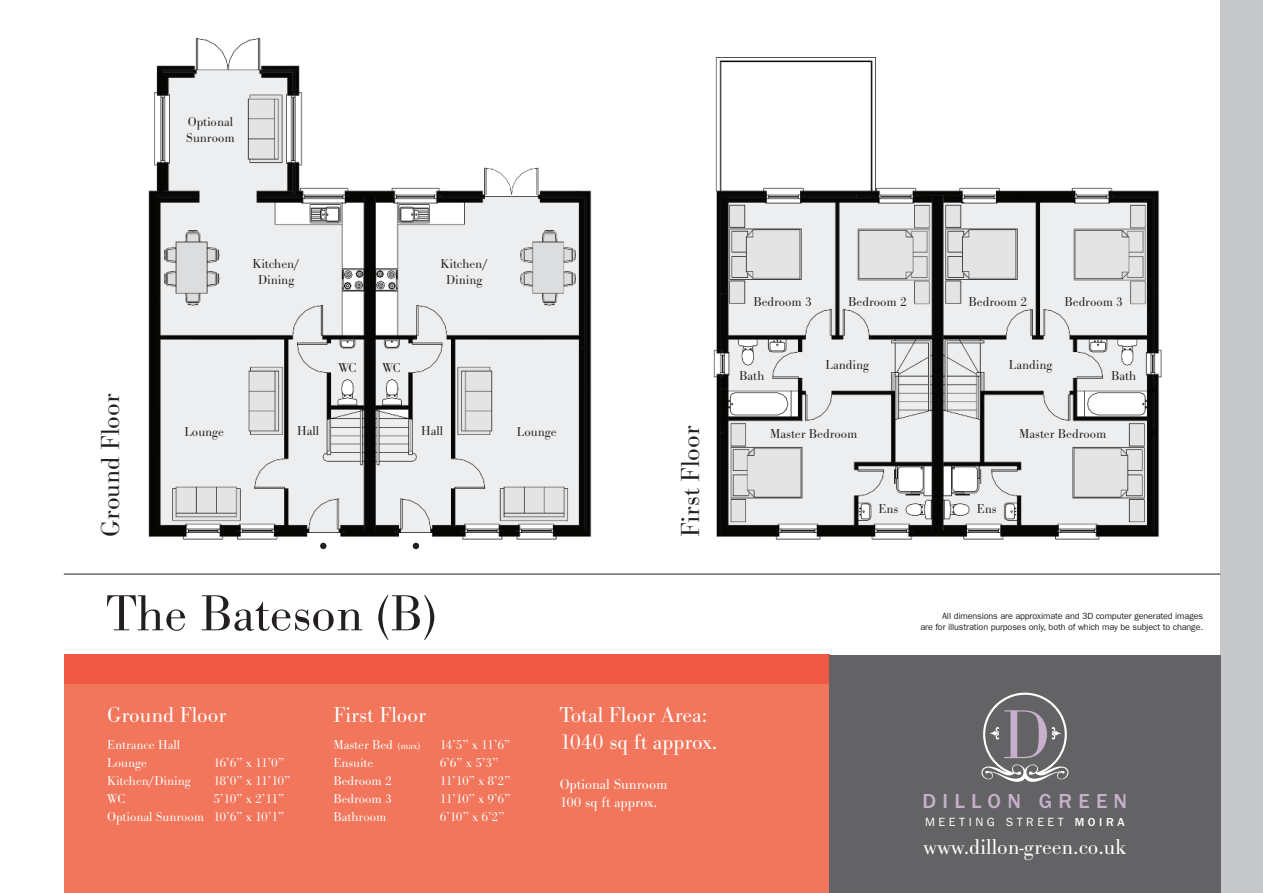
<style>
.page{position:relative;width:1263px;height:893px;background:#fff}
.page>*{position:absolute;margin:0;border:0;box-sizing:border-box;transform-origin:0 0}
.t1{font:52.5px "Bodoni Ant T Ligh";color:#231f20}
.t2{font:27px "Bodoni Ant T Ligh";color:#231f20}
.t3{font:22.5px/27px "Bodoni Ant T Ligh";color:#fff}
.t4{font:500 21px "Franklin Gothic";letter-spacing:.3em;color:#c6b0cb}
.t5{font:15px/18px "Bodoni Ant T Ligh";color:#fff}
.t6{font:13.5px/18px "Bodoni Ant T Ligh";color:#fff}
.t7{font:13.5px/16.2px "Bodoni Ant T Ligh";color:#231f20;text-align:center}
.t8{font:12px "Franklin Gothic";letter-spacing:.3em;color:#fff}
.t9{font:9px/10.8px "Franklin Gothic";letter-spacing:-.015em;color:#231f20;text-align:right}
.s1{font-size:10.5px}
.s2{font-weight:500}
</style>
<div class="page">
<div style="left:64px;top:655px;width:765px;height:238px;background:#ef5944"></div>
<div style="left:64px;top:685px;width:765px;height:208px;background:#f1765c"></div>
<img style="left:148px;top:37px;width:444px;height:513px">
<img style="left:713px;top:57px;width:449px;height:483px">
<div style="left:1220px;top:0;width:43px;height:893px;background:#c7c8ca"></div>
<div style="left:829px;top:655px;width:391px;height:238px;background:#636366"></div>
<hr style="left:64px;top:574px;width:1156px;height:1px;background:#231f20">
<svg style="left:981px;top:693px;width:87px;height:89px"></svg>
<svg style="left:320px;top:543px;width:6px;height:6px"></svg>
<svg style="left:413px;top:543px;width:6px;height:6px"></svg>
<p class="t7" style="left:186px;top:113px;width:50px;text-align:left">Optional<br>Sunroom</p>
<h2 class="t2" style="left:94px;top:537px;width:145px;rotate:-90deg">Ground Floor</h2>
<p class="t7" style="left:252px;top:255px;width:49px">Kitchen/<br>Dining</p>
<p class="t7" style="left:441px;top:255px;width:49px">Kitchen/<br>Dining</p>
<p class="t7" style="left:338px;top:360px;width:20px">WC</p>
<p class="t7" style="left:184px;top:423px;width:41px">Lounge</p>
<p class="t7" style="left:297px;top:422px;width:23px">Hall</p>
<p class="t7" style="left:383px;top:360px;width:20px">WC</p>
<p class="t7" style="left:421px;top:422px;width:23px">Hall</p>
<p class="t7" style="left:517px;top:423px;width:41px">Lounge</p>
<h1 class="t1" style="left:106px;top:581px;width:332px">The Bateson (B)</h1>
<h2 class="t2" style="left:674px;top:537px;width:113px;rotate:-90deg">First Floor</h2>
<p class="t7" style="left:848px;top:293px;width:60px">Bedroom 2</p>
<p class="t7" style="left:753px;top:293px;width:60px">Bedroom 3</p>
<p class="t7" style="left:968px;top:293px;width:60px">Bedroom 2</p>
<p class="t7" style="left:1064px;top:293px;width:60px">Bedroom 3</p>
<p class="t7" style="left:739px;top:367px;width:27px">Bath</p>
<p class="t7" style="left:825px;top:356px;width:45px">Landing</p>
<p class="t7" style="left:1009px;top:356px;width:45px">Landing</p>
<p class="t7" style="left:1111px;top:367px;width:27px">Bath</p>
<p class="t7" style="left:770px;top:426px;width:89px">Master Bedroom</p>
<p class="t7" style="left:1019px;top:426px;width:89px">Master Bedroom</p>
<p class="t7" style="left:878px;top:501px;width:21px">Ens</p>
<p class="t7" style="left:977px;top:501px;width:21px">Ens</p>
<p class="t9" style="left:920px;top:611px;width:284px">All dimensions are approximate and 3D computer generated images<br>are for illustration purposes only, both of which may be subject to change.</p>
<h3 class="t3" style="left:107px;top:701px;width:121px">Ground Floor</h3>
<p class="t6" style="left:107px;top:736px;width:74px">Entrance Hall<br>Lounge</p>
<p class="t6" style="left:213px;top:754px;width:72px">16’6” x 11’0”</p>
<p class="t6" style="left:107px;top:772px;width:85px">Kitchen/Dining</p>
<p class="t6" style="left:213px;top:772px;width:78px">18’0” x 11’10”</p>
<p class="t6" style="left:107px;top:790px;width:20px">WC</p>
<p class="t6" style="left:107px;top:790px;width:179px;text-align:right">5’10” x 2’11”<br>Optional Sunroom 10’6” x 10’1”</p>
<h3 class="t3" style="left:333px;top:701px;width:94px">First Floor</h3>
<p class="t6" style="left:333px;top:736px;width:88px">Master Bed <span class="s1">(max)</span></p>
<p class="t6" style="left:440px;top:736px;width:72px">14’5” x 11’6”</p>
<p class="t6" style="left:333px;top:754px;width:41px">Ensuite</p>
<p class="t6" style="left:440px;top:754px;width:60px">6’6” x 5’3”</p>
<p class="t6" style="left:333px;top:772px;width:60px">Bedroom 2</p>
<p class="t6" style="left:440px;top:772px;width:72px">11’10” x 8’2”</p>
<p class="t6" style="left:333px;top:790px;width:60px">Bedroom 3</p>
<p class="t6" style="left:440px;top:790px;width:72px">11’10” x 9’6”</p>
<p class="t6" style="left:333px;top:808px;width:54px">Bathroom</p>
<p class="t6" style="left:440px;top:808px;width:66px">6’10” x 6’2”</p>
<h3 class="t3" style="left:560px;top:701px;width:159px">Total Floor Area:<br>1040 sq ft approx.</h3>
<p class="t5" style="left:560px;top:775px;width:109px">Optional Sunroom<br>100 sq ft approx.</p>
<h3 class="t4" style="left:922px;top:788px;width:206px">DILLON GREEN</h3>
<h3 class="t3" style="left:923px;top:833px;width:205px">www.dillon-green.co.uk</h3>
<p class="t8" style="left:925px;top:815px;width:201px">MEETING STREET <span class="s2">MOIRA</span></p>
</div>
